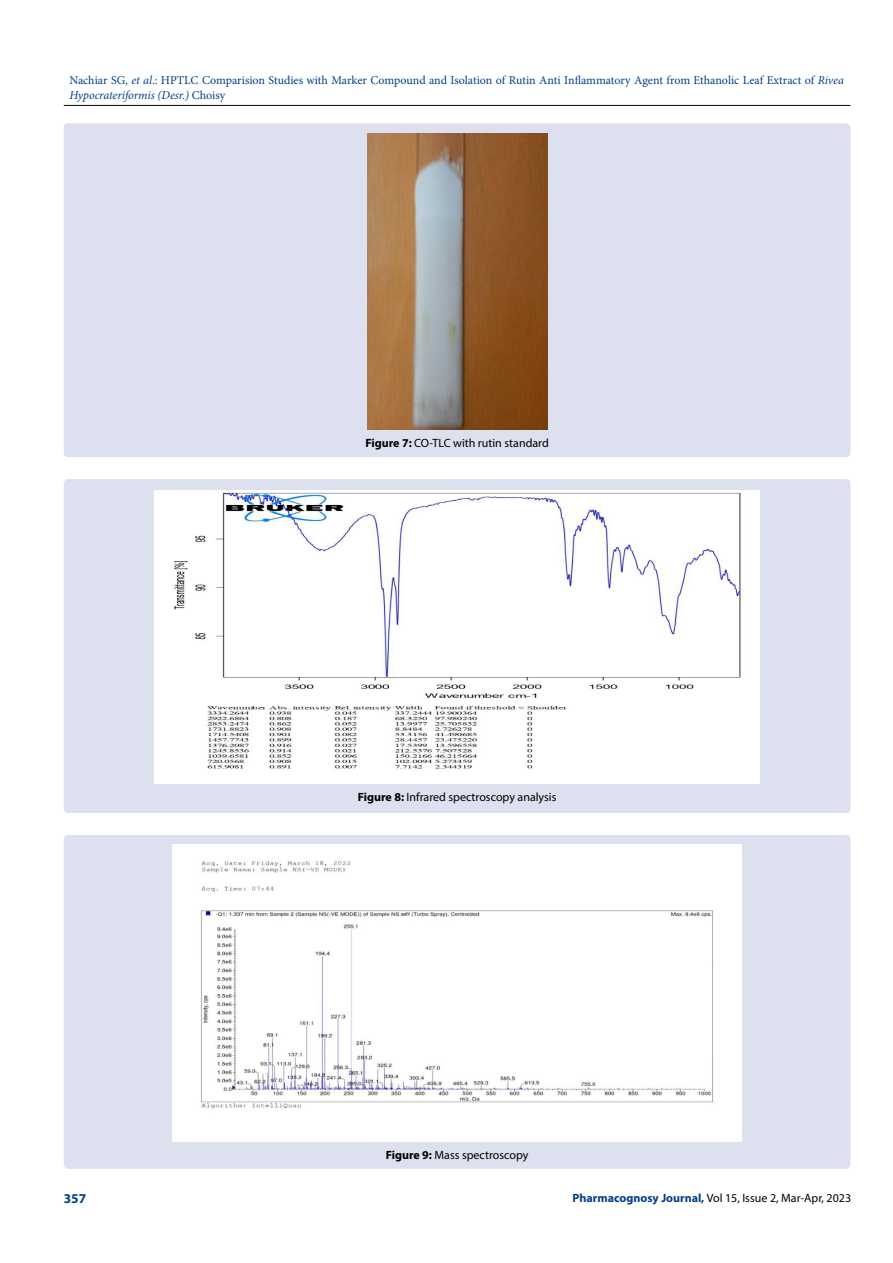
<style>
.page{position:relative;width:893px;height:1263px;background:#fff}
.page>*{position:absolute;margin:0;border:0;box-sizing:border-box;transform-origin:0 0}
.t1{font:700 13.5px "Myriad Pro";color:#003e88}
.t2{font:12px/14.4px "Minion Pro";letter-spacing:-.005em;color:#003e88}
.t3{font:12px "Myriad Pro";color:#000}
.s1{font-style:italic}
.s2{font-weight:700}
.s3{font-weight:700;color:#003e88}
</style>
<div class="page">
<hr style="left:64px;top:105px;width:786px;height:1px;background:#000">
<div style="left:64px;top:123px;width:786px;height:334px;background:#dde0ef;border-radius:4px"></div>
<img style="left:367px;top:133px;width:180px;height:297px">
<div style="left:64px;top:479px;width:786px;height:334px;background:#dde0ef;border-radius:4px"></div>
<img style="left:154px;top:491px;width:606px;height:293px">
<div style="left:64px;top:835px;width:786px;height:334px;background:#dde0ef;border-radius:4px"></div>
<img style="left:173px;top:845px;width:568px;height:296px">
<p class="t2" style="left:69px;top:73px;width:776px">Nachiar SG, <span class="s1">et al</span>.: HPTLC Comparision Studies with Marker Compound and Isolation of Rutin Anti Inflammatory Agent from Ethanolic Leaf Extract of <span class="s1">Rivea<br>Hypocrateriformis (Desr.)</span> Choisy</p>
<p class="t3" style="left:365px;top:436px;width:185px"><span class="s2">Figure 7:</span> CO-TLC with rutin standard</p>
<p class="t3" style="left:358px;top:790px;width:200px"><span class="s2">Figure 8:</span> Infrared spectroscopy analysis</p>
<p class="t3" style="left:386px;top:1147px;width:144px"><span class="s2">Figure 9:</span> Mass spectroscopy</p>
<p class="t1" style="left:64px;top:1189px;width:24px">357</p>
<p class="t3" style="left:573px;top:1190px;width:280px"><span class="s3">Pharmacognosy Journal,</span> Vol 15, Issue 2, Mar-Apr, 2023</p>
</div>
